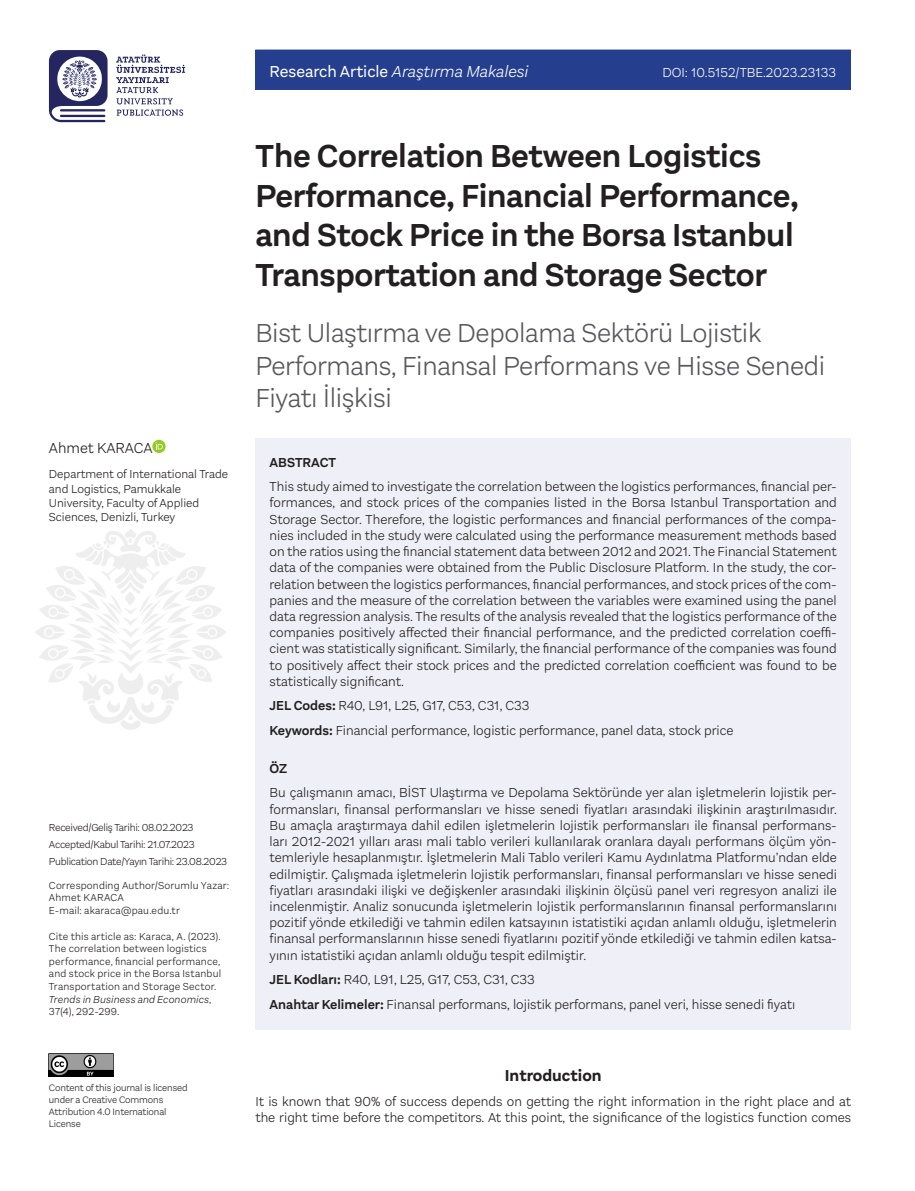
<style>
.page{position:relative;width:915px;height:1191px;background:#fff}
.page>*{position:absolute;margin:0;border:0;box-sizing:border-box;transform-origin:0 0}
.t1{font:600 33px/39.6px "Aestetico";letter-spacing:-.01em;color:#231f20}
.t2{font:300 27px/32.4px "Aestetico";letter-spacing:-.01em;color:#57585a}
.t3{font:italic 300 16.5px "Aestetico";color:#fff}
.t4{font:700 16.5px "Aestetico";color:#231f20}
.t5{font:300 15px "Aestetico";color:#231f20}
.t6{font:300 13.5px/16.2px "Aestetico";color:#231f20}
.t7{font:300 13.5px "Aestetico";color:#fff}
.t8{font:600 13.5px "Aestetico";color:#231f20}
.t9{font:300 12px/14.4px "Aestetico";color:#231f20}
.t10{font:300 10.5px/12.6px "Aestetico";letter-spacing:.015em;color:#231f20}
.t11{font:300 10.5px/16.8px "Aestetico";letter-spacing:-.025em;color:#231f20}
.t12{font:300 9.75px/12px "Aestetico";letter-spacing:-.01em;color:#231f20}
.s1{font-style:italic}
.s2{font-weight:400;font-style:normal}
.s3{font-weight:600}
</style>
<div class="page">
<svg style="left:35px;top:529px;width:191px;height:201px"></svg>
<svg style="left:116px;top:54px;width:69px;height:62px"></svg>
<svg style="left:49px;top:50px;width:58px;height:72px"></svg>
<div style="left:255px;top:50px;width:595px;height:39px;background:#253f8e"></div>
<div style="left:255px;top:438px;width:595px;height:48px;background:#eff0f7"></div>
<div style="left:255px;top:464px;width:595px;height:234px;background:#eff0f7"></div>
<div style="left:255px;top:683px;width:595px;height:39px;background:#eff0f7"></div>
<div style="left:255px;top:708px;width:595px;height:48px;background:#eff0f7"></div>
<div style="left:255px;top:744px;width:595px;height:48px;background:#eff0f7"></div>
<div style="left:255px;top:770px;width:595px;height:201px;background:#eff0f7"></div>
<div style="left:255px;top:957px;width:595px;height:39px;background:#eff0f7"></div>
<div style="left:255px;top:982px;width:595px;height:48px;background:#eff0f7"></div>
<svg style="left:152px;top:440px;width:13px;height:13px"></svg>
<svg style="left:156px;top:442px;width:7px;height:7px"></svg>
<img style="left:49px;top:1053px;width:65px;height:23px">
<p class="t5" style="left:49px;top:439px;width:105px">Ahmet KARACA</p>
<p class="t9" style="left:49px;top:467px;width:181px">Department of International Trade and Logistics, Pamukkale<br>University, Faculty of Applied<br>Sciences, Denizli, Turkey</p>
<p class="t11" style="left:49px;top:819px;width:180px">Received/Geliş Tarihi: 08.02.2023<br>Accepted/Kabul Tarihi: 21.07.2023<br>Publication Date/Yayın Tarihi: 23.08.2023</p>
<p class="t10" style="left:49px;top:879px;width:182px">Corresponding Author/Sorumlu Yazar:<br>Ahmet KARACA<br>E-mail: akaraca@pau.edu.tr</p>
<p class="t10" style="left:49px;top:929px;width:174px">Cite this article as: Karaca, A. (2023).<br>The correlation between logistics performance, financial performance, and stock price in the Borsa Istanbul Transportation and Storage Sector.<br><span class="s1">Trends in Business and Economics</span>, 37(4), 292-299.</p>
<p class="t12" style="left:49px;top:1081px;width:140px">Content of this journal is licensed under a Creative Commons<br>Attribution 4.0 International<br>License</p>
<p class="t3" style="left:269px;top:62px;width:260px"><span class="s2">Research Article</span> Araştırma Makalesi</p>
<p class="t7" style="left:662px;top:65px;width:175px">doi : 10.5152/TBE.2023.23133</p>
<h1 class="t1" style="left:255px;top:137px;width:544px">The Correlation Between Logistics Performance, Financial Performance, and Stock Price in the Borsa Istanbul Transportation and Storage Sector</h1>
<h2 class="t2" style="left:255px;top:317px;width:571px">Bist Ulaştırma ve Depolama Sektörü Lojistik<br>Performans, Finansal Performans ve Hisse Senedi<br>Fiyatı İlişkisi</h2>
<p class="t8" style="left:269px;top:454px;width:68px">ABSTRACT</p>
<p class="t6" style="left:269px;top:478px;width:568px;text-align:justify">This study aimed to investigate the correlation between the logistics performances, financial per&shy;formances, and stock prices of the companies listed in the Borsa Istanbul Transportation and Storage Sector. Therefore, the logistic performances and financial performances of the compa&shy;nies included in the study were calculated using the performance measurement methods based on the ratios using the financial statement data between 2012 and 2021. The Financial Statement data of the companies were obtained from the Public Disclosure Platform. In the study, the cor&shy;relation between the logistics performances, financial performances, and stock prices of the com&shy;panies and the measure of the correlation between the variables were examined using the panel data regression analysis. The results of the analysis revealed that the logistics performance of the companies positively affected their financial performance, and the predicted correlation coeffi&shy;cient was statistically significant. Similarly, the financial performance of the companies was found to positively affect their stock prices and the predicted correlation coefficient was found to be statistically significant.</p>
<p class="t6" style="left:269px;top:693px;width:465px;line-height:24.8px"><span class="s3">JEL Codes:</span> R40, L91, L25, G17, C53, C31, C33<br><span class="s3">Keywords:</span> Financial performance, logistic performance, panel data, stock price</p>
<p class="t8" style="left:269px;top:760px;width:19px">ÖZ</p>
<p class="t6" style="left:269px;top:785px;width:568px;text-align:justify">Bu çalışmanın amacı, BİST Ulaştırma ve Depolama Sektöründe yer alan işletmelerin lojistik per&shy;formansları, finansal performansları ve hisse senedi fiyatları arasındaki ilişkinin araştırılmasıdır.<br>Bu amaçla araştırmaya dahil edilen işletmelerin lojistik performansları ile finansal performans&shy;ları 2012-2021 yılları arası mali tablo verileri kullanılarak oranlara dayalı performans ölçüm yön&shy;temleriyle hesaplanmıştır. İşletmelerin Mali Tablo verileri Kamu Aydınlatma Platformu’ndan elde edilmiştir. Çalışmada işletmelerin lojistik performansları, finansal performansları ve hisse senedi fiyatları arasındaki ilişki ve değişkenler arasındaki ilişkinin ölçüsü panel veri regresyon analizi ile incelenmiştir. Analiz sonucunda işletmelerin lojistik performanslarının finansal performanslarını pozitif yönde etkilediği ve tahmin edilen katsayının istatistiki açıdan anlamlı olduğu, işletmelerin finansal performanslarının hisse senedi fiyatlarını pozitif yönde etkilediği ve tahmin edilen katsa&shy;yının istatistiki açıdan anlamlı olduğu tespit edilmiştir.</p>
<p class="t6" style="left:269px;top:967px;width:527px;line-height:24.8px"><span class="s3">JEL Kodları:</span> R40, L91, L25, G17, C53, C31, C33<br><span class="s3">Anahtar Kelimeler:</span> Finansal performans, lojistik performans, panel veri, hisse senedi fiyatı</p>
<p class="t4" style="left:504px;top:1065px;width:98px">Introduction</p>
<p class="t6" style="left:255px;top:1092px;width:597px">It is known that 90% of success depends on getting the right information in the right place and at the right time before the competitors. At this point, the significance of the logistics function comes</p>
</div>
